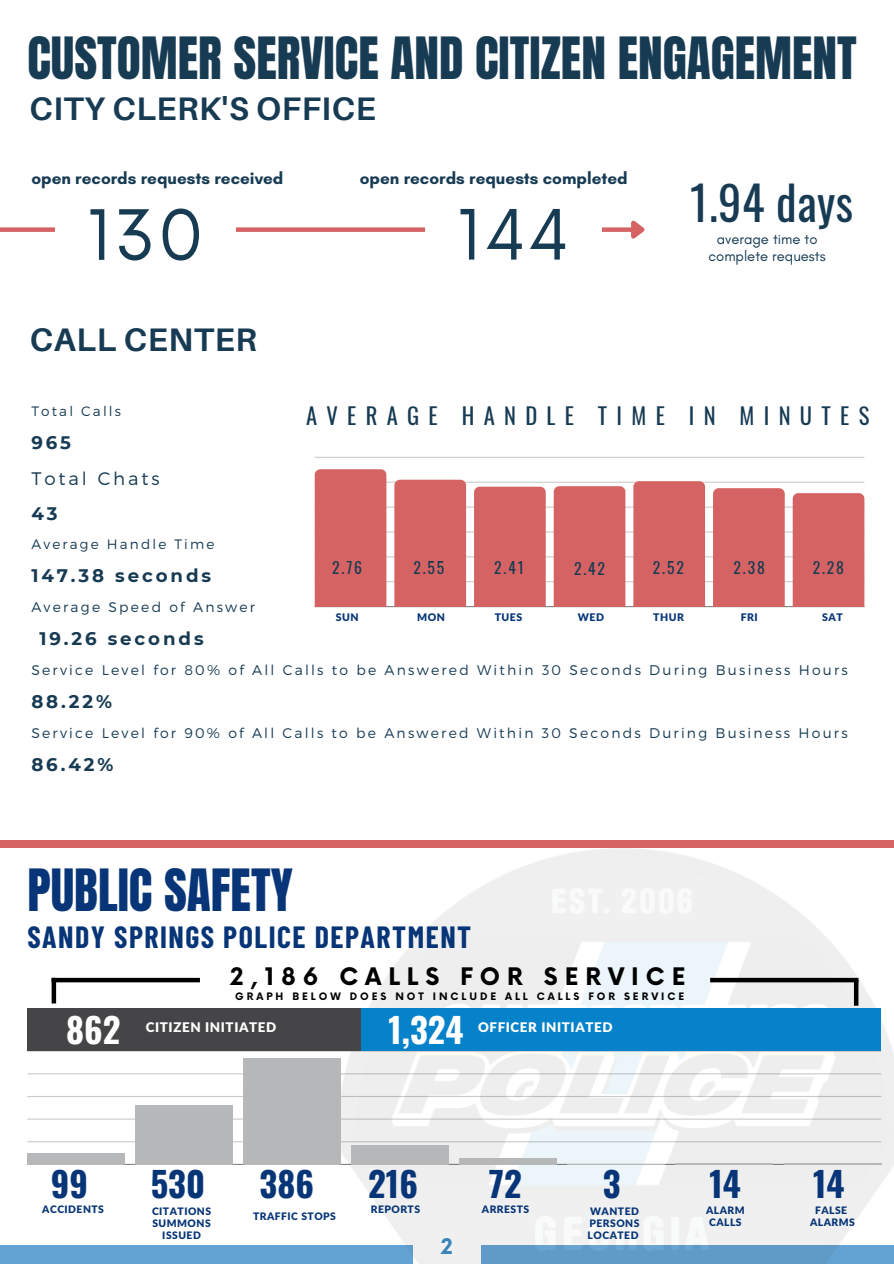
<style>
.page{position:relative;width:894px;height:1264px;background:#fff}
.page>*{position:absolute;margin:0;border:0;box-sizing:border-box;transform-origin:0 0}
.t1{font:67.5px "Now";letter-spacing:.02em;color:#173b53}
.t2{font:49.5px "Anton";color:#173b53}
.t3{font:49.5px "Anton";color:#073577}
.t4{font:46.35px "Oswald";letter-spacing:.01em;color:#173b53}
.t5{font:700 34.5px "Oswald";color:#073577}
.t6{font:700 34.5px "Oswald";color:#fff}
.t7{font:700 32.55px "Aileron";letter-spacing:.015em;color:#173b53}
.t8{font:700 30px "Barlow Condensed";letter-spacing:.05em;color:#073577}
.t9{font:700 23.55px "Now";letter-spacing:.295em;color:#000}
.t10{font:22.5px "Oswald";letter-spacing:.415em;color:#173b53}
.t11{font:700 21px "Now";color:#3a8ac4}
.t12{font:700 18.15px "Montserrat";letter-spacing:.16em;color:#173b53}
.t13{font:300 18.15px "Montserrat";letter-spacing:.16em;color:#173b53}
.t14{font:700 17.1px "Glacial Indifference";color:#173b53}
.t15{font:15.6px "Oswald";letter-spacing:.12em;color:#173b53}
.t16{font:14.85px "Glacial Indifference";color:#173b53}
.t17{font:300 13.95px "Montserrat";letter-spacing:.16em;color:#173b53}
.t18{font:300 13.65px "Montserrat";letter-spacing:.16em;color:#173b53}
.t19{font:900 13.35px "Lato Latin";letter-spacing:.045em;color:#fff}
.t20{font:900 10.5px "Lato Latin";letter-spacing:.045em;color:#073577}
.t21{font:900 10.35px/12px "Lato Latin";letter-spacing:.045em;color:#073577;text-align:justify}
.t22{font:700 10.05px "Now";letter-spacing:.295em;color:#000}
</style>
<div class="page">
<div style="left:0;top:227px;width:632px;height:5px;background:#d66363"></div>
<svg style="left:626px;top:220px;width:19px;height:19px"></svg>
<div style="left:56px;top:162px;width:180px;height:156px;background:#fff"></div>
<div style="left:425px;top:162px;width:176px;height:155px;background:#fff"></div>
<div style="left:0;top:840px;width:893px;height:8px;background:#d66363"></div>
<div style="left:0;top:1245px;width:893px;height:18px;background:#63a3d3"></div>
<img style="left:337px;top:848px;width:556px;height:415px">
<hr style="left:27px;top:1163px;width:853px;height:1px;background:#302d2e;opacity:.6">
<hr style="left:27px;top:1141px;width:853px;height:1px;background:#302d2e;opacity:.25">
<hr style="left:27px;top:1118px;width:853px;height:1px;background:#302d2e;opacity:.25">
<hr style="left:27px;top:1095px;width:853px;height:2px;background:#302d2e;opacity:.25">
<hr style="left:27px;top:1073px;width:853px;height:1px;background:#302d2e;opacity:.25">
<div style="left:27px;top:1153px;width:98px;height:11px;background:#b5b7b9"></div>
<div style="left:135px;top:1105px;width:98px;height:59px;background:#b5b7b9"></div>
<div style="left:243px;top:1058px;width:98px;height:106px;background:#b5b7b9"></div>
<div style="left:351px;top:1144px;width:98px;height:20px;background:#b5b7b9"></div>
<div style="left:459px;top:1157px;width:97px;height:7px;background:#b5b7b9"></div>
<hr style="left:567px;top:1163px;width:97px;height:1px;background:#b5b7b9">
<hr style="left:675px;top:1163px;width:97px;height:1px;background:#b5b7b9">
<hr style="left:783px;top:1163px;width:97px;height:1px;background:#b5b7b9">
<div style="left:27px;top:1008px;width:853px;height:43px;background:#0682ca"></div>
<div style="left:27px;top:1008px;width:333px;height:43px;background:#454547"></div>
<div style="left:853px;top:980px;width:5px;height:25px;background:#000"></div>
<hr style="left:52px;top:977px;width:4px;height:26px;background:#000">
<div style="left:52px;top:977px;width:148px;height:5px;background:#000"></div>
<div style="left:710px;top:977px;width:148px;height:5px;background:#000"></div>
<hr style="left:314px;top:606px;width:550px;height:1px;background:#302d2e;opacity:.6">
<hr style="left:314px;top:581px;width:550px;height:1px;background:#302d2e;opacity:.25">
<hr style="left:314px;top:556px;width:550px;height:1px;background:#302d2e;opacity:.25">
<hr style="left:314px;top:531px;width:550px;height:1px;background:#302d2e;opacity:.25">
<hr style="left:314px;top:506px;width:550px;height:1px;background:#302d2e;opacity:.25">
<hr style="left:314px;top:481px;width:550px;height:2px;background:#302d2e;opacity:.25">
<hr style="left:314px;top:457px;width:550px;height:1px;background:#d1d0d1">
<div style="left:314px;top:469px;width:72px;height:137px;background:#d66363"></div>
<div style="left:394px;top:479px;width:72px;height:127px;background:#d66363"></div>
<div style="left:474px;top:486px;width:71px;height:120px;background:#d66363"></div>
<div style="left:553px;top:486px;width:72px;height:120px;background:#d66363"></div>
<div style="left:633px;top:481px;width:71px;height:125px;background:#d66363"></div>
<div style="left:712px;top:488px;width:72px;height:118px;background:#d66363"></div>
<div style="left:792px;top:493px;width:72px;height:113px;background:#d66363"></div>
<p class="t2" style="left:27px;top:23px;width:830px">CUSTOMER SERVICE AND CITIZEN ENGAGEMENT</p>
<p class="t7" style="left:30px;top:89px;width:347px">CITY CLERK'S OFFICE</p>
<p class="t14" style="left:31px;top:168px;width:253px">open records requests received</p>
<p class="t14" style="left:360px;top:168px;width:269px">open records requests completed</p>
<h2 class="t1" style="left:87px;top:198px;width:119px">130</h2>
<h4 class="t1" style="left:457px;top:197px;width:114px">144</h4>
<p class="t7" style="left:30px;top:320px;width:228px">CALL CENTER</p>
<p class="t4" style="left:690px;top:167px;width:164px">1.94 days</p>
<p class="t16" style="left:716px;top:229px;width:102px">average time to</p>
<p class="t16" style="left:708px;top:246px;width:119px">complete requests</p>
<h5 class="t18" style="left:31px;top:402px;width:91px">Total Calls</h5>
<p class="t12" style="left:31px;top:431px;width:41px">965</p>
<p class="t13" style="left:31px;top:467px;width:130px">Total Chats</p>
<p class="t12" style="left:31px;top:502px;width:28px">43</p>
<p class="t18" style="left:31px;top:535px;width:185px">Average Handle Time</p>
<p class="t12" style="left:31px;top:564px;width:181px">147.38 seconds</p>
<p class="t17" style="left:31px;top:598px;width:225px">Average Speed of Answer</p>
<p class="t12" style="left:39px;top:627px;width:166px">19.26 seconds</p>
<p class="t17" style="left:31px;top:661px;width:817px">Service Level for 80% of All Calls to be Answered Within 30 Seconds During Business Hours</p>
<p class="t12" style="left:31px;top:690px;width:82px">88.22%</p>
<p class="t17" style="left:31px;top:724px;width:817px">Service Level for 90% of All Calls to be Answered Within 30 Seconds During Business Hours</p>
<p class="t12" style="left:31px;top:753px;width:83px">86.42%</p>
<p class="t10" style="left:306px;top:398px;width:564px">AVERAGE HANDLE TIME IN MINUTES</p>
<p class="t15" style="left:332px;top:555px;width:31px">2.76</p>
<h5 class="t15" style="left:413px;top:555px;width:32px">2.55</h5>
<h5 class="t15" style="left:494px;top:555px;width:31px">2.41</h5>
<p class="t15" style="left:574px;top:556px;width:33px">2.42</p>
<p class="t15" style="left:652px;top:555px;width:32px">2.52</p>
<p class="t15" style="left:733px;top:555px;width:33px">2.38</p>
<p class="t15" style="left:812px;top:555px;width:33px">2.28</p>
<p class="t20" style="left:335px;top:612px;width:24px">SUN</p>
<h2 class="t20" style="left:417px;top:612px;width:29px">MON</h2>
<h6 class="t20" style="left:494px;top:612px;width:29px">TUES</h6>
<p class="t20" style="left:577px;top:612px;width:28px">WED</p>
<p class="t20" style="left:653px;top:612px;width:32px">THUR</p>
<h5 class="t20" style="left:740px;top:612px;width:19px">FRI</h5>
<p class="t20" style="left:822px;top:612px;width:22px">SAT</p>
<h4 class="t3" style="left:27px;top:855px;width:267px">PUBLIC SAFETY</h4>
<p class="t8" style="left:27px;top:917px;width:445px">SANDY SPRINGS POLICE DEPARTMENT</p>
<h1 class="t9" style="left:230px;top:963px;width:456px">2,186 CALLS FOR SERVICE</h1>
<p class="t22" style="left:235px;top:990px;width:450px">GRAPH BELOW DOES NOT INCLUDE ALL CALLS FOR SERVICE</p>
<p class="t6" style="left:388px;top:1002px;width:77px">1,324</p>
<h3 class="t19" style="left:478px;top:1021px;width:136px">OFFICER INITIATED</h3>
<p class="t6" style="left:66px;top:1002px;width:56px">862</p>
<p class="t19" style="left:146px;top:1021px;width:132px">CITIZEN INITIATED</p>
<p class="t5" style="left:51px;top:1156px;width:39px">99</p>
<p class="t5" style="left:151px;top:1156px;width:56px">530</p>
<p class="t5" style="left:259px;top:1156px;width:56px">386</p>
<p class="t5" style="left:368px;top:1156px;width:51px">216</p>
<p class="t5" style="left:489px;top:1156px;width:34px">72</p>
<p class="t5" style="left:602px;top:1156px;width:19px">3</p>
<p class="t5" style="left:709px;top:1156px;width:33px">14</p>
<h5 class="t5" style="left:812px;top:1156px;width:33px">14</h5>
<p class="t21" style="left:42px;top:1203px;width:63px">ACCIDENTS</p>
<p class="t21" style="left:814px;top:1204px;width:34px">FALSE</p>
<p class="t21" style="left:809px;top:1216px;width:46px">ALARMS</p>
<p class="t21" style="left:370px;top:1203px;width:51px">REPORTS</p>
<p class="t21" style="left:481px;top:1203px;width:49px">ARRESTS</p>
<p class="t21" style="left:705px;top:1204px;width:40px">ALARM</p>
<p class="t21" style="left:709px;top:1216px;width:34px">CALLS</p>
<p class="t21" style="left:152px;top:1205px;width:61px">CITATIONS</p>
<p class="t21" style="left:152px;top:1217px;width:60px">SUMMONS</p>
<p class="t21" style="left:162px;top:1229px;width:40px">ISSUED</p>
<p class="t21" style="left:253px;top:1210px;width:84px">TRAFFIC STOPS</p>
<p class="t21" style="left:587px;top:1205px;width:53px">WANTED PERSONS LOCATED</p>
<h1 class="t11" style="left:440px;top:1234px;width:14px">2</h1>
</div>
